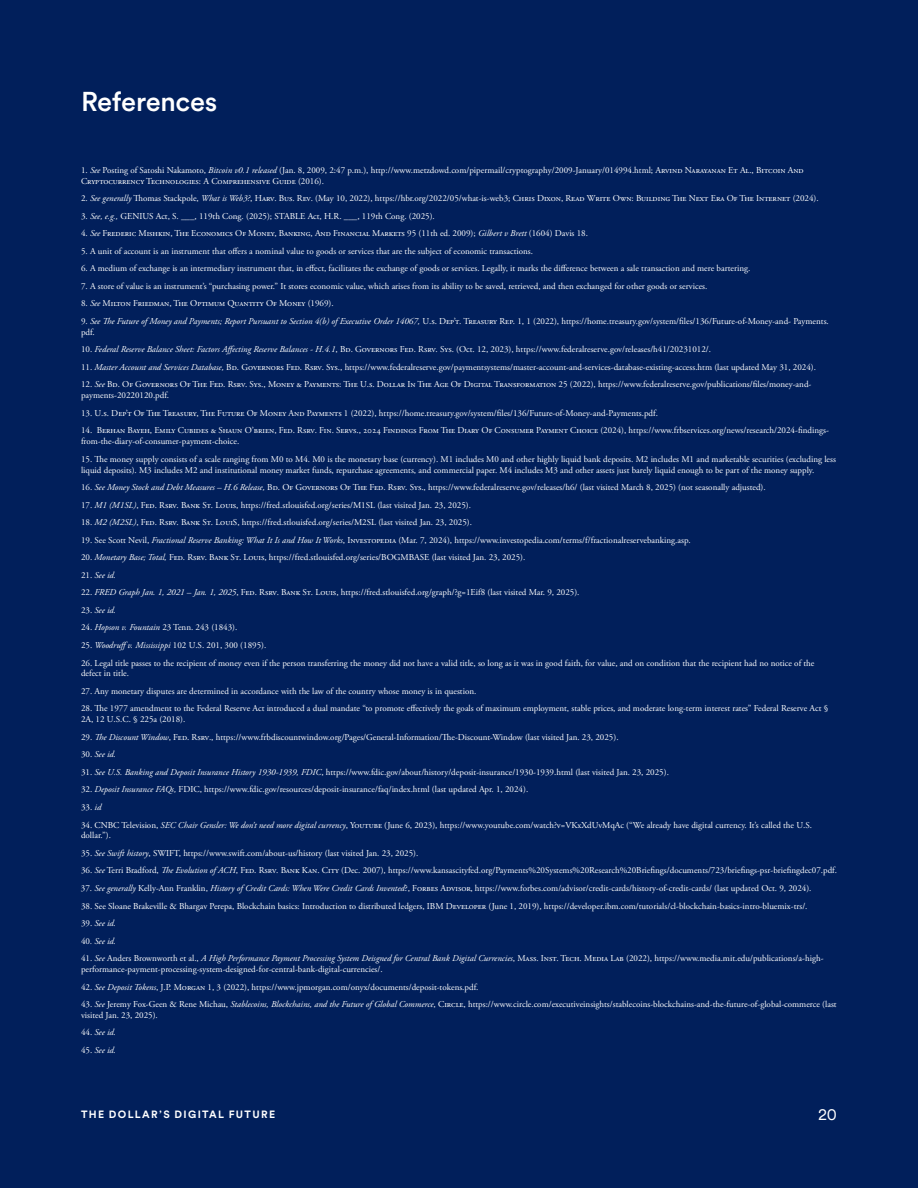
<style>
.page{position:relative;width:918px;height:1188px;background:#011f5b}
.page>*{position:absolute;margin:0;border:0;box-sizing:border-box;transform-origin:0 0}
.t1{font:500 27px "Circular XX";letter-spacing:-.015em;color:#fff}
.t2{font:16.5px "Circular XX";color:#fff}
.t3{font:700 10.5px "Circular XX";letter-spacing:.13em;color:#fff}
.t4{font:9px/10.8px "Adobe Garamond Pro";color:#fff}
.t5{font:9px/10.8px "Adobe Garamond Pro";letter-spacing:-.115em;color:#fff}
.t6{font:italic 9px "Adobe Garamond Pro";color:#fff}
.s1{font-style:italic}
.s2{font-style:normal}
</style>
<div class="page">
<h1 class="t1" style="left:81px;top:83px;width:138px">References</h1>
<p class="t4" style="left:81px;top:165px;width:724px">1. <span class="s1">See</span> Posting of Satoshi Nakamoto, <span class="s1">Bitcoin v0.1 released</span> (Jan. 8, 2009, 2:47 p.m.), http://www.metzdowd.com/pipermail/cryptography/2009-January/014994.html; Arvind Narayanan Et Al., Bitcoin And<br>Cryptocurrency Technologies: A Comprehensive Guide (2016).</p>
<p class="t4" style="left:81px;top:193px;width:739px">2. <span class="s1">See generally</span> Thomas Stackpole, <span class="s1">What is Web3?</span>, Harv. Bus. Rev. (May 10, 2022), https://hbr.org/2022/05/what-is-web3; Chris Dixon, Read Write Own: Building The Next Era Of The Internet (2024).</p>
<p class="t4" style="left:81px;top:211px;width:355px">3. <span class="s1">See, e.g.,</span> GENIUS Act, S. ___, 119th Cong. (2025); STABLE Act, H.R. ___, 119th Cong. (2025).</p>
<p class="t4" style="left:81px;top:228px;width:509px">4. <span class="s1">See</span> Frederic Mishkin, The Economics Of Money, Banking, And Financial Markets 95 (11th ed. 2009); <span class="s1">Gilbert v Brett</span> (1604) Davis 18.</p>
<p class="t4" style="left:81px;top:246px;width:454px">5. A unit of account is an instrument that offers a nominal value to goods or services that are the subject of economic transactions.</p>
<p class="t4" style="left:81px;top:263px;width:671px">6. A medium of exchange is an intermediary instrument that, in effect, facilitates the exchange of goods or services. Legally, it marks the difference between a sale transaction and mere bartering.</p>
<p class="t4" style="left:81px;top:281px;width:628px">7. A store of value is an instrument’s “purchasing power.” It stores economic value, which arises from its ability to be saved, retrieved, and then exchanged for other goods or services.</p>
<p class="t4" style="left:81px;top:299px;width:254px">8. <span class="s1">See</span> Milton Friedman, The Optimum Quantity Of Money (1969).</p>
<p class="t4" style="left:81px;top:316px;width:749px">9. <span class="s1">See The Future of Money and Payments; Report Pursuant to Section 4(b) of Executive Order 14067,</span> U.s. Dep’t. Treasury Rep. 1, 1 (2022), https://home.treasury.gov/system/files/136/Future-of-Money-and- Payments. pdf.</p>
<p class="t4" style="left:81px;top:344px;width:632px">10. <span class="s1">Federal Reserve Balance Sheet: Factors Affecting Reserve Balances - H.4.1</span>, Bd. Governors Fed. Rsrv. Sys. (Oct. 12, 2023), https://www.federalreserve.gov/releases/h41/20231012/.</p>
<p class="t4" style="left:81px;top:362px;width:737px">11. <span class="s1">Master Account and Services Database,</span> Bd. Governors Fed. Rsrv. Sys., https://www.federalreserve.gov/paymentsystems/master-account-and-services-database-existing-access.htm (last updated May 31, 2024).</p>
<p class="t4" style="left:81px;top:380px;width:732px">12. <span class="s1">See</span> Bd. Of Governors Of The Fed. Rsrv. Sys., Money &amp; Payments: The U.s. Dollar In The Age Of Digital Transformation 25 (2022), https://www.federalreserve.gov/publications/files/money-and&shy;payments-20220120.pdf.</p>
<p class="t4" style="left:81px;top:408px;width:578px">13. U.s. Dep’t Of The Treasury, The Future Of Money And Payments 1 (2022), https://home.treasury.gov/system/files/136/Future-of-Money-and-Payments.pdf.</p>
<p class="t4" style="left:81px;top:425px;width:749px">14. Berhan Bayeh, Emily Cubides &amp; Shaun O’brien, Fed. Rsrv. Fin. Servs., 2024 Findings From The Diary Of Consumer Payment Choice (2024), https://www.frbservices.org/news/research/2024-findings&shy;from-the-diary-of-consumer-payment-choice.</p>
<p class="t4" style="left:81px;top:454px;width:757px">15. The money supply consists of a scale ranging from M0 to M4. M0 is the monetary base (currency). M1 includes M0 and other highly liquid bank deposits. M2 includes M1 and marketable securities (excluding less liquid deposits). M3 includes M2 and institutional money market funds, repurchase agreements, and commercial paper. M4 includes M3 and other assets just barely liquid enough to be part of the money supply.</p>
<p class="t4" style="left:81px;top:482px;width:686px">16. <span class="s1">See Money Stock and Debt Measures – H.6 Release,</span> Bd. Of Governors Of The Fed. Rsrv. Sys., https://www.federalreserve.gov/releases/h6/ (last visited March 8, 2025) (not seasonally adjusted).</p>
<p class="t4" style="left:81px;top:500px;width:391px">17. <span class="s1">M1 (M1SL)</span>, Fed. Rsrv. Bank St. Louis, https://fred.stlouisfed.org/series/M1SL (last visited Jan. 23, 2025).</p>
<p class="t4" style="left:81px;top:517px;width:393px">18. <span class="s1">M2 (M2SL)</span>, Fed. Rsrv. Bank St. LouiS, https://fred.stlouisfed.org/series/M2SL (last visited Jan. 23, 2025).</p>
<p class="t4" style="left:81px;top:535px;width:611px">19. See Scott Nevil, <span class="s1">Fractional Reserve Banking: What It Is and How It Works</span>, Investopedia (Mar. 7, 2024), https://www.investopedia.com/terms/f/fractionalreservebanking.asp.</p>
<p class="t4" style="left:81px;top:552px;width:446px">20. <span class="s1">Monetary Base; Total,</span> Fed. Rsrv. Bank St. Louis, https://fred.stlouisfed.org/series/BOGMBASE (last visited Jan. 23, 2025).</p>
<p class="t6" style="left:81px;top:570px;width:37px"><span class="s2">21.</span> See id.</p>
<p class="t4" style="left:81px;top:587px;width:500px">22. <span class="s1">FRED Graph Jan. 1, 2021 – Jan. 1, 2025</span>, Fed. Rsrv. Bank St. Louis, https://fred.stlouisfed.org/graph/?g=1Eif8 (last visited Mar. 9, 2025).</p>
<p class="t6" style="left:81px;top:605px;width:37px"><span class="s2">23.</span> See id.</p>
<p class="t4" style="left:81px;top:623px;width:158px">24. <span class="s1">Hopson v. Fountain</span> 23 Tenn. 243 (1843).</p>
<p class="t4" style="left:81px;top:640px;width:187px">25. <span class="s1">Woodruffv. Mississippi</span> 102 U.S. 201, 300 (1895).</p>
<p class="t5" style="left:81px;top:658px;width:735px">26. Legal title passes to the recipient of money even if the person transferring the money did not have a valid title, so long as it was in good faith, for value, and on condition that the recipient had no notice of the defect in title.</p>
<p class="t4" style="left:81px;top:686px;width:397px">27. Any monetary disputes are determined in accordance with the law of the country whose money is in question.</p>
<p class="t4" style="left:81px;top:704px;width:749px">28. The 1977 amendment to the Federal Reserve Act introduced a dual mandate “to promote effectively the goals of maximum employment, stable prices, and moderate long-term interest rates” Federal Reserve Act §<br>2A, 12 U.S.C. § 225a (2018).</p>
<p class="t4" style="left:81px;top:732px;width:539px">29. <span class="s1">The Discount Window</span>, Fed. Rsrv., https://www.frbdiscountwindow.org/Pages/General-Information/The-Discount-Window (last visited Jan. 23, 2025).</p>
<p class="t6" style="left:81px;top:749px;width:37px"><span class="s2">30.</span> See id.</p>
<p class="t4" style="left:81px;top:767px;width:589px">31. <span class="s1">See U.S. Banking and Deposit Insurance History 1930-1939, FDIC</span>, https://www.fdic.gov/about/history/deposit-insurance/1930-1939.html (last visited Jan. 23, 2025).</p>
<p class="t4" style="left:81px;top:785px;width:449px">32. <span class="s1">Deposit Insurance FAQs,</span> FDIC, https://www.fdic.gov/resources/deposit-insurance/faq/index.html (last updated Apr. 1, 2024).</p>
<p class="t4" style="left:81px;top:802px;width:22px">33. <span class="s1">id</span></p>
<p class="t4" style="left:81px;top:820px;width:733px">34. CNBC Television, <span class="s1">SEC Chair Gensler: We don’t need more digital currency</span>, Youtube (June 6, 2023), https://www.youtube.com/watch?v=VKxXdUvMqAc (“We already have digital currency. It’s called the U.S. dollar.”).</p>
<p class="t4" style="left:81px;top:848px;width:339px">35. <span class="s1">See Swift history</span>, SWIFT, https://www.swift.com/about-us/history (last visited Jan. 23, 2025).</p>
<p class="t4" style="left:81px;top:866px;width:757px">36. <span class="s1">See</span> Terri Bradford, <span class="s1">The Evolution of ACH</span>, Fed. Rsrv. Bank Kan. City (Dec. 2007), https://www.kansascityfed.org/Payments%20Systems%20Research%20Briefings/documents/723/briefings-psr-briefingdec07.pdf.</p>
<p class="t4" style="left:81px;top:883px;width:732px">37. <span class="s1">See generally</span> Kelly-Ann Franklin, <span class="s1">History of Credit Cards: When Were Credit Cards Invented</span>?, Forbes Advisor, https://www.forbes.com/advisor/credit-cards/history-of-credit-cards/ (last updated Oct. 9, 2024).</p>
<p class="t4" style="left:81px;top:901px;width:728px">38. See Sloane Brakeville &amp; Bhargav Perepa, Blockchain basics: Introduction to distributed ledgers, IBM Developer (June 1, 2019), https://developer.ibm.com/tutorials/cl-blockchain-basics-intro-bluemix-trs/.</p>
<p class="t6" style="left:81px;top:918px;width:37px"><span class="s2">39.</span> See id.</p>
<p class="t6" style="left:81px;top:935px;width:37px"><span class="s2">40</span>. See id.</p>
<p class="t4" style="left:81px;top:953px;width:744px">41. <span class="s1">See</span> Anders Brownworth et al., <span class="s1">A High Performance Payment Processing System Deisgned for Central Bank Digital Currencies</span>, Mass. Inst. Tech. Media Lab (2022), https://www.media.mit.edu/publications/a-high&shy;performance-payment-processing-system-designed-for-central-bank-digital-currencies/.</p>
<p class="t4" style="left:81px;top:982px;width:399px">42. <span class="s1">See Deposit Tokens</span>, J.P. Morgan 1, 3 (2022), https://www.jpmorgan.com/onyx/documents/deposit-tokens.pdf.</p>
<p class="t4" style="left:81px;top:999px;width:757px">43. <span class="s1">See</span> Jeremy Fox-Geen &amp; Rene Michau, <span class="s1">Stablecoins, Blockchains, and the Future of Global Commerce</span>, Circle, https://www.circle.com/executiveinsights/stablecoins-blockchains-and-the-future-of-global-commerce (last visited Jan. 23, 2025).</p>
<p class="t6" style="left:81px;top:1027px;width:37px"><span class="s2">44.</span> See id.</p>
<p class="t6" style="left:81px;top:1045px;width:37px"><span class="s2">45.</span> See id.</p>
<p class="t3" style="left:81px;top:1107px;width:196px">THE DOLLAR’S DIGITAL FUTURE</p>
<h2 class="t2" style="left:818px;top:1104px;width:20px">20</h2>
</div>
